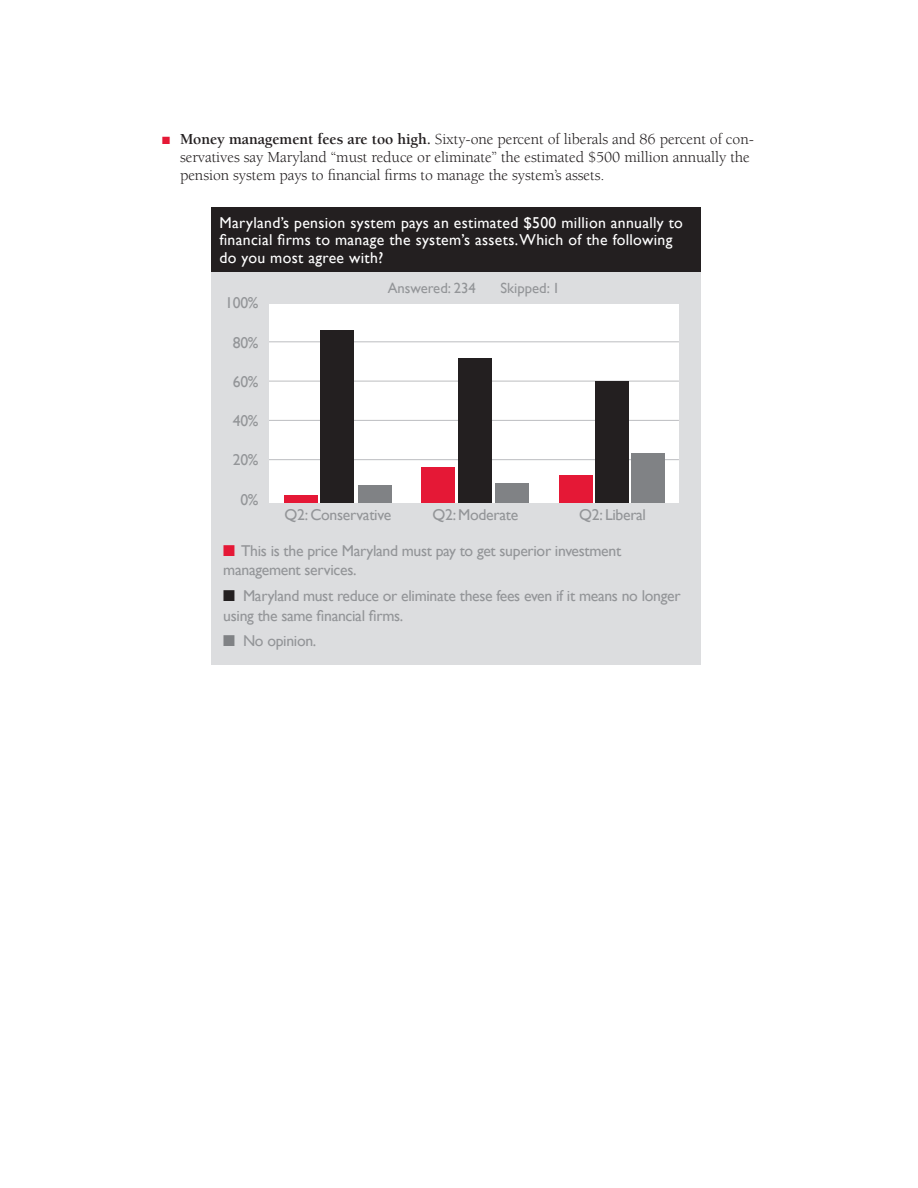
<style>
.page{position:relative;width:918px;height:1188px;background:#fff}
.page>*{position:absolute;margin:0;border:0;box-sizing:border-box;transform-origin:0 0}
.t1{font:15.75px/19.6px "Gill Sans";letter-spacing:-.02em;color:#939598}
.t2{font:15.75px/18px "Berkeley";letter-spacing:-.005em;color:#231f20}
.t3{font:15.75px/17.2px "Gill Sans";letter-spacing:.02em;color:#fff}
.t4{font:14.7px "Gill Sans";color:#939598}
.s1{color:#e51836}
.s2{font-weight:700}
.s3{color:#231f20}
.s4{color:#808285}
</style>
<div class="page">
<div style="left:212px;top:246px;width:489px;height:419px;background:#dcdddf"></div>
<div style="left:269px;top:305px;width:410px;height:198px;background:#fff"></div>
<hr style="left:269px;top:459px;width:410px;height:1px;background:#bcbdc0">
<hr style="left:269px;top:420px;width:410px;height:1px;background:#bcbdc0">
<hr style="left:269px;top:381px;width:410px;height:1px;background:#bcbdc0">
<hr style="left:269px;top:341px;width:410px;height:1px;background:#bcbdc0">
<div style="left:212px;top:207px;width:489px;height:65px;background:#231f20"></div>
<div style="left:284px;top:496px;width:34px;height:7px;background:#e51836"></div>
<div style="left:321px;top:330px;width:33px;height:173px;background:#231f20"></div>
<div style="left:358px;top:485px;width:33px;height:18px;background:#808285"></div>
<div style="left:495px;top:483px;width:33px;height:20px;background:#808285"></div>
<div style="left:632px;top:453px;width:33px;height:50px;background:#808285"></div>
<div style="left:459px;top:359px;width:33px;height:144px;background:#231f20"></div>
<div style="left:595px;top:381px;width:33px;height:122px;background:#231f20"></div>
<div style="left:421px;top:467px;width:34px;height:36px;background:#e51836"></div>
<div style="left:559px;top:475px;width:34px;height:28px;background:#e51836"></div>
<p class="t2" style="left:180px;top:130px;width:575px;text-indent:-18px"><span class="s1">■</span> <span class="s2">Money management fees are too high.</span> Sixty-one percent of liberals and 86 percent of con&shy;servatives say Maryland “must reduce or eliminate” the estimated $500 million annually the pension system pays to financial firms to manage the system’s assets.</p>
<p class="t3" style="left:219px;top:214px;width:465px">Maryland’s pension system pays an estimated $500 million annually to financial firms to manage the system’s assets. Which of the following do you most agree with?</p>
<p class="t4" style="left:388px;top:279px;width:90px">Answered: 234</p>
<p class="t4" style="left:500px;top:279px;width:61px">Skipped: 1</p>
<p class="t1" style="left:225px;top:293px;width:35px">100%</p>
<p class="t1" style="left:233px;top:332px;width:27px">80%</p>
<p class="t1" style="left:233px;top:372px;width:27px">60%</p>
<p class="t1" style="left:233px;top:411px;width:27px">40%</p>
<p class="t1" style="left:233px;top:450px;width:27px">20%</p>
<p class="t1" style="left:240px;top:489px;width:20px">0%</p>
<p class="t1" style="left:285px;top:504px;width:108px">Q2: Conservative</p>
<p class="t1" style="left:433px;top:504px;width:87px">Q2: Moderate</p>
<p class="t1" style="left:579px;top:504px;width:68px">Q2: Liberal</p>
<p class="t1" style="left:223px;top:540px;width:400px"><span class="s1">■</span> This is the price Maryland must pay to get superior investment management services.</p>
<p class="t1" style="left:223px;top:586px;width:459px"><span class="s3">■</span> Maryland must reduce or eliminate these fees even if it means no longer using the same financial firms.</p>
<p class="t1" style="left:223px;top:631px;width:95px"><span class="s4">■</span> No opinion.</p>
</div>
